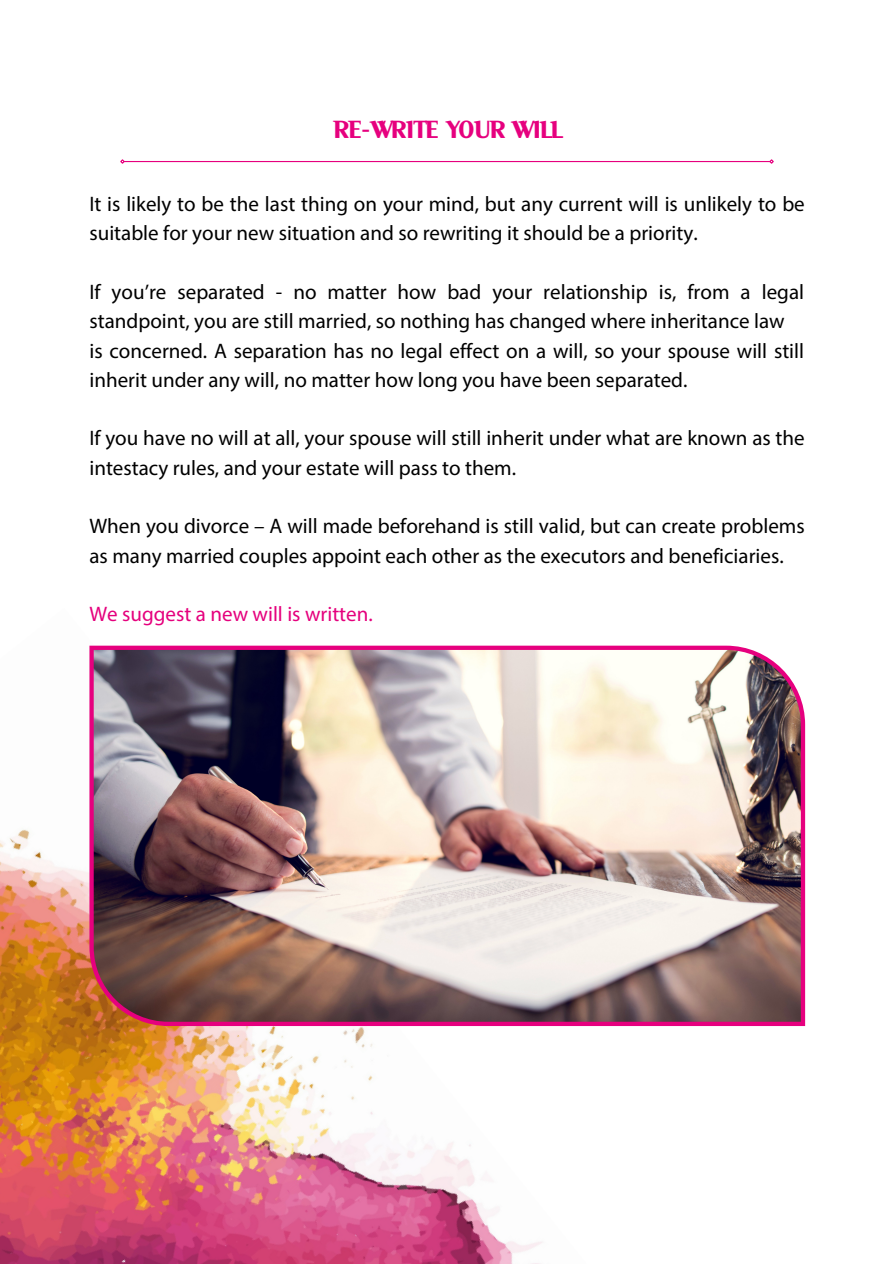
<style>
.page{position:relative;width:894px;height:1264px;background:#fff}
.page>*{position:absolute;margin:0;border:0;box-sizing:border-box;transform-origin:0 0}
.t1{font:900 27px "Serif";letter-spacing:.05em;color:#e6007e}
.t2{font:21px/29.2px "Myriad Pro";color:#000}
.t3{font:21px "Myriad Pro";color:#e5007d}
.s1{font-family:"Noto Sans";font-weight:400}
</style>
<div class="page">
<img style="left:0;top:829px;width:654px;height:434px">
<img style="left:89px;top:645px;width:715px;height:381px">
<hr style="left:124px;top:161px;width:645px;height:1px;background:#e6007e">
<svg style="left:120px;top:159px;width:6px;height:5px"></svg>
<svg style="left:768px;top:159px;width:6px;height:5px"></svg>
<p class="t1" style="left:334px;top:114px;width:228px">RE<span class="s1">-</span>WRITE YOUR WILL</p>
<p class="t2" style="left:89px;top:191px;width:716px">It is likely to be the last thing on your mind, but any current will is unlikely to be suitable for your new situation and so rewriting it should be a priority.</p>
<p class="t2" style="left:89px;top:279px;width:716px">If you’re separated - no matter how bad your relationship is, from a legal standpoint, you are still married, so nothing has changed where inheritance law</p>
<p class="t2" style="left:89px;top:338px;width:716px">is concerned. A separation has no legal effect on a will, so your spouse will still inherit under any will, no matter how long you have been separated.</p>
<p class="t2" style="left:89px;top:425px;width:716px">If you have no will at all, your spouse will still inherit under what are known as the intestacy rules, and your estate will pass to them.</p>
<p class="t2" style="left:89px;top:513px;width:716px">When you divorce – A will made beforehand is still valid, but can create problems as many married couples appoint each other as the executors and beneficiaries.</p>
<p class="t3" style="left:89px;top:605px;width:285px">We suggest a new will is written.</p>
</div>
